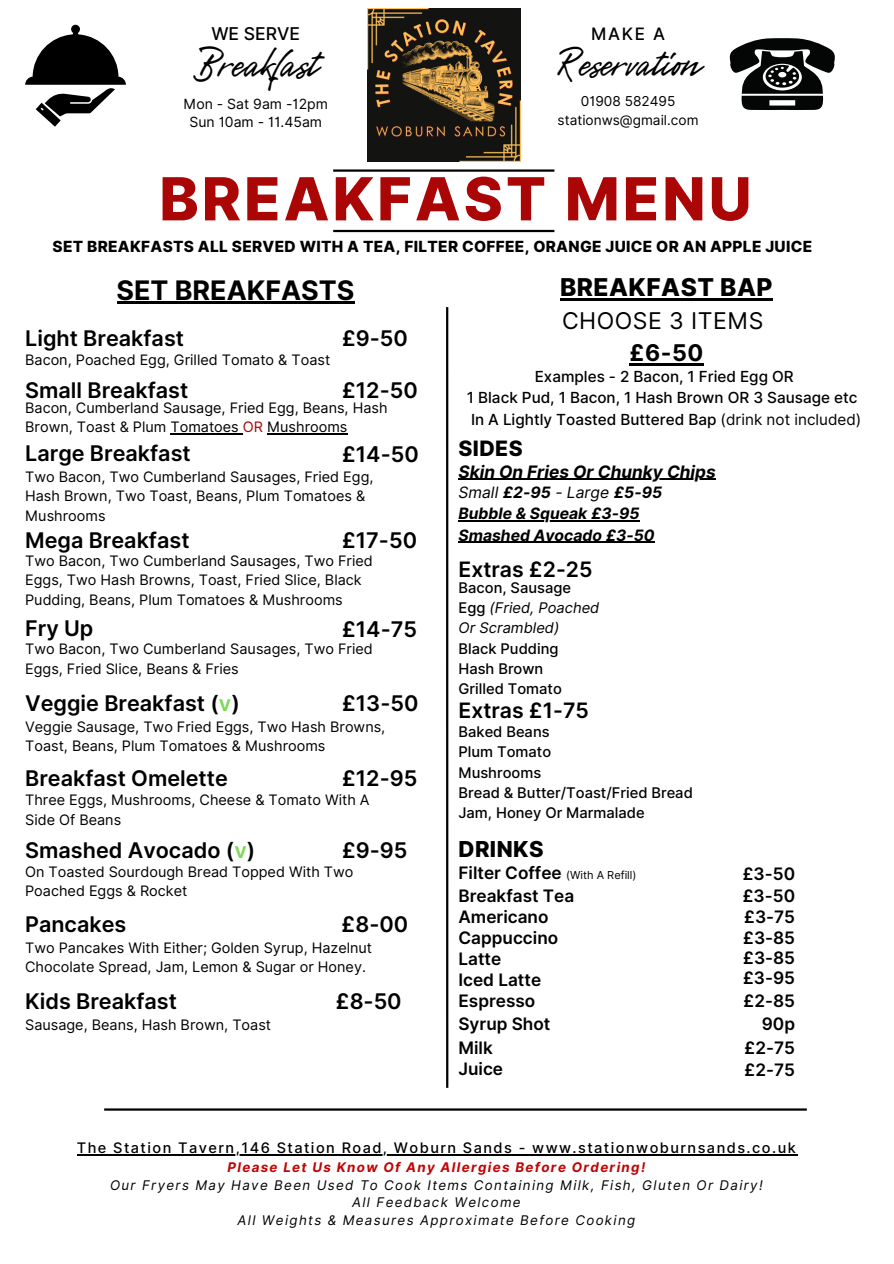
<style>
.page{position:relative;width:894px;height:1264px;background:#fff}
.page>*{position:absolute;margin:0;border:0;box-sizing:border-box;transform-origin:0 0}
.t1{font:800 59.4px "Inter";letter-spacing:.05em;color:#aa0606}
.t2{font:49.2px "Gentlemens Script";color:#000}
.t3{font:47.85px "Gentlemens Script";color:#000}
.t4{font:700 26.85px "Inter";color:#000}
.t5{font:800 24.6px "Inter";letter-spacing:.02em;color:#000}
.t6{font:23.1px/31.5px "Inter";letter-spacing:.02em;color:#000;text-align:center}
.t7{font:800 21.9px "Inter";letter-spacing:.02em;color:#000}
.t8{font:600 21.6px "Inter";color:#000}
.t9{font:600 21.15px "Inter";color:#000}
.t10{font:800 21.15px "Inter";letter-spacing:.02em;color:#000}
.t11{font:500 17.55px "Inter";color:#000}
.t12{font:600 17.1px "Inter";color:#000}
.t13{font:italic 700 17.1px "Inter";color:#000}
.t14{font:500 17.1px "Inter";color:#000}
.t15{font:italic 700 15.6px "Inter";color:#000}
.t16{font:italic 15.6px "Inter";color:#000}
.t17{font:500 15.3px "Inter";color:#000}
.t18{font:800 15.3px "Inter";letter-spacing:.02em;color:#000}
.t19{font:500 14.7px "Inter";color:#000}
.t20{font:italic 14.7px "Inter";color:#000}
.t21{font:500 14.55px "Inter";letter-spacing:.1em;color:#000}
.t22{font:14.4px/19.2px "Inter";color:#000}
.t23{font:14.1px "Inter";color:#000}
.t24{font:13.65px "Inter";color:#000}
.t25{font:italic 13.35px "Inter";letter-spacing:.1em;color:#000}
.t26{font:italic 700 13.35px "Inter";letter-spacing:.1em;color:#c10303}
.t27{font:10.95px "Inter";color:#000}
.s1{color:#aa0606}
.s2{color:#7ed957}
.s3{font-weight:700}
.s4{font-weight:400}
.s5{font-weight:500;font-style:normal}
</style>
<div class="page">
<hr style="left:333px;top:169px;width:221px;height:3px;background:#000">
<hr style="left:333px;top:230px;width:221px;height:2px;background:#000">
<hr style="left:104px;top:1108px;width:702px;height:2px;background:#000">
<hr style="left:446px;top:307px;width:2px;height:780px;background:#000">
<img style="left:367px;top:8px;width:153px;height:153px">
<svg style="left:729px;top:38px;width:106px;height:72px"></svg>
<hr style="left:77px;top:1153px;width:720px;height:2px;background:#000">
<svg style="left:25px;top:25px;width:101px;height:102px"></svg>
<hr style="left:560px;top:299px;width:212px;height:2px;background:#000">
<hr style="left:629px;top:363px;width:74px;height:2px;background:#000">
<hr style="left:116px;top:302px;width:238px;height:2px;background:#000">
<hr style="left:170px;top:433px;width:73px;height:1px;background:#000">
<hr style="left:267px;top:433px;width:80px;height:1px;background:#000">
<hr style="left:458px;top:478px;width:257px;height:2px;background:#000">
<hr style="left:458px;top:520px;width:181px;height:1px;background:#000">
<hr style="left:458px;top:541px;width:196px;height:2px;background:#000">
<p class="t11" style="left:211px;top:23px;width:90px">WE SERVE</p>
<p class="t14" style="left:591px;top:23px;width:75px">MAKE A</p>
<h6 class="t2" style="left:193px;top:33px;width:126px">Breakfast</h6>
<p class="t3" style="left:555px;top:33px;width:147px">Reservation</p>
<h6 class="t23" style="left:183px;top:95px;width:146px">Mon - Sat 9am -12pm</h6>
<h6 class="t23" style="left:189px;top:114px;width:134px">Sun 10am - 11.45am</h6>
<h6 class="t24" style="left:580px;top:93px;width:96px">01908 582495</h6>
<h6 class="t24" style="left:557px;top:111px;width:142px">stationws@gmail.com</h6>
<p class="t1" style="left:159px;top:163px;width:593px">BREAKFAST MENU</p>
<p class="t18" style="left:53px;top:237px;width:761px">SET BREAKFASTS ALL SERVED WITH A TEA, FILTER COFFEE, ORANGE JUICE OR AN APPLE JUICE</p>
<p class="t4" style="left:116px;top:274px;width:239px">SET BREAKFASTS</p>
<p class="t8" style="left:25px;top:325px;width:160px">Light Breakfast</p>
<h6 class="t8" style="left:341px;top:324px;width:68px">£9-50</h6>
<p class="t22" style="left:25px;top:350px;width:306px">Bacon, Poached Egg, Grilled Tomato &amp; Toast</p>
<p class="t8" style="left:25px;top:376px;width:165px">Small Breakfast</p>
<p class="t8" style="left:341px;top:376px;width:77px">£12-50</p>
<p class="t22" style="left:25px;top:398px;width:364px">Bacon, Cumberland Sausage, Fried Egg, Beans, Hash<br>Brown, Toast &amp; Plum Tomatoes <span class="s1">OR</span> Mushrooms</p>
<p class="t8" style="left:25px;top:440px;width:167px">Large Breakfast</p>
<p class="t8" style="left:341px;top:441px;width:78px">£14-50</p>
<h6 class="t22" style="left:25px;top:467px;width:350px">Two Bacon, Two Cumberland Sausages, Fried Egg,<br>Hash Brown, Two Toast, Beans, Plum Tomatoes &amp;<br>Mushrooms</h6>
<p class="t8" style="left:25px;top:526px;width:166px">Mega Breakfast</p>
<p class="t8" style="left:341px;top:526px;width:77px">£17-50</p>
<p class="t22" style="left:25px;top:551px;width:349px">Two Bacon, Two Cumberland Sausages, Two Fried<br>Eggs, Two Hash Browns, Toast, Fried Slice, Black<br>Pudding, Beans, Plum Tomatoes &amp; Mushrooms</p>
<p class="t8" style="left:25px;top:615px;width:70px">Fry Up</p>
<p class="t8" style="left:341px;top:616px;width:77px">£14-75</p>
<h5 class="t22" style="left:25px;top:639px;width:349px">Two Bacon, Two Cumberland Sausages, Two Fried<br>Eggs, Fried Slice, Beans &amp; Fries</h5>
<p class="t8" style="left:25px;top:690px;width:216px">Veggie Breakfast (<span class="s2">v</span>)</p>
<p class="t8" style="left:341px;top:690px;width:78px">£13-50</p>
<p class="t22" style="left:25px;top:717px;width:361px">Veggie Sausage, Two Fried Eggs, Two Hash Browns,<br>Toast, Beans, Plum Tomatoes &amp; Mushrooms</p>
<p class="t8" style="left:25px;top:765px;width:204px">Breakfast Omelette</p>
<p class="t8" style="left:341px;top:765px;width:77px">£12-95</p>
<p class="t22" style="left:25px;top:790px;width:346px">Three Eggs, Mushrooms, Cheese &amp; Tomato With A<br>Side Of Beans</p>
<p class="t8" style="left:25px;top:837px;width:231px">Smashed Avocado (<span class="s2">v</span>)</p>
<p class="t8" style="left:341px;top:837px;width:67px">£9-95</p>
<p class="t22" style="left:25px;top:862px;width:330px">On Toasted Sourdough Bread Topped With Two<br>Poached Eggs &amp; Rocket</p>
<p class="t8" style="left:341px;top:911px;width:68px">£8-00</p>
<p class="t8" style="left:25px;top:911px;width:103px">Pancakes</p>
<p class="t22" style="left:25px;top:937px;width:348px">Two Pancakes With Either; Golden Syrup, Hazelnut<br>Chocolate Spread, Jam, Lemon &amp; Sugar or Honey.</p>
<p class="t8" style="left:25px;top:987px;width:153px">Kids Breakfast</p>
<p class="t8" style="left:335px;top:987px;width:68px">£8-50</p>
<p class="t22" style="left:25px;top:1014px;width:247px">Sausage, Beans, Hash Brown, Toast</p>
<h6 class="t5" style="left:560px;top:273px;width:214px">BREAKFAST BAP</h6>
<h6 class="t6" style="left:562px;top:305px;width:203px">CHOOSE 3 ITEMS <span class="s3">£6-50</span></h6>
<h6 class="t17" style="left:534px;top:367px;width:260px">Examples - 2 Bacon, 1 Fried Egg OR</h6>
<p class="t17" style="left:467px;top:388px;width:392px">1 Black Pud, 1 Bacon, 1 Hash Brown OR 3 Sausage etc</p>
<h6 class="t17" style="left:471px;top:410px;width:392px">In A Lightly Toasted Buttered Bap <span class="s4">(drink not included)</span></h6>
<p class="t10" style="left:458px;top:435px;width:66px">SIDES</p>
<p class="t13" style="left:458px;top:461px;width:259px">Skin On Fries Or Chunky Chips</p>
<p class="t16" style="left:458px;top:483px;width:205px">Small <span class="s3">£2-95</span> - Large <span class="s3">£5-95</span></p>
<p class="t15" style="left:458px;top:504px;width:183px">Bubble &amp; Squeak £3-95</p>
<p class="t15" style="left:458px;top:525px;width:198px">Smashed Avocado £3-50</p>
<h2 class="t9" style="left:458px;top:556px;width:135px">Extras £2-25</h2>
<p class="t19" style="left:458px;top:578px;width:114px">Bacon, Sausage</p>
<p class="t20" style="left:458px;top:599px;width:142px"><span class="s5">Egg</span> (Fried, Poached</p>
<p class="t20" style="left:458px;top:619px;width:102px">Or Scrambled)</p>
<p class="t19" style="left:458px;top:639px;width:101px">Black Pudding</p>
<h2 class="t19" style="left:458px;top:659px;width:86px">Hash Brown</h2>
<p class="t19" style="left:458px;top:680px;width:105px">Grilled Tomato</p>
<p class="t9" style="left:458px;top:697px;width:132px">Extras £1-75</p>
<p class="t19" style="left:458px;top:722px;width:93px">Baked Beans</p>
<h1 class="t19" style="left:458px;top:743px;width:94px">Plum Tomato</h1>
<p class="t19" style="left:458px;top:763px;width:84px">Mushrooms</p>
<p class="t19" style="left:458px;top:783px;width:236px">Bread &amp; Butter/Toast/Fried Bread</p>
<p class="t19" style="left:458px;top:804px;width:188px">Jam, Honey Or Marmalade</p>
<h6 class="t7" style="left:458px;top:835px;width:86px">DRINKS</h6>
<p class="t12" style="left:458px;top:862px;width:105px">Filter Coffee</p>
<h6 class="t12" style="left:458px;top:885px;width:117px">Breakfast Tea</h6>
<p class="t27" style="left:566px;top:869px;width:72px">(With A Refill)</p>
<h6 class="t12" style="left:458px;top:906px;width:91px">Americano</h6>
<p class="t12" style="left:458px;top:927px;width:101px">Cappuccino</p>
<h6 class="t12" style="left:458px;top:948px;width:44px">Latte</h6>
<h6 class="t12" style="left:742px;top:863px;width:54px">£3-50</h6>
<p class="t12" style="left:742px;top:885px;width:54px">£3-50</p>
<h6 class="t12" style="left:743px;top:906px;width:53px">£3-75</h6>
<p class="t12" style="left:742px;top:927px;width:54px">£3-85</p>
<p class="t12" style="left:742px;top:947px;width:54px">£3-85</p>
<h6 class="t12" style="left:458px;top:969px;width:84px">Iced Latte</h6>
<p class="t12" style="left:742px;top:967px;width:54px">£3-95</p>
<h6 class="t12" style="left:458px;top:990px;width:78px">Espresso</h6>
<h6 class="t12" style="left:743px;top:990px;width:53px">£2-85</h6>
<h4 class="t12" style="left:458px;top:1013px;width:93px">Syrup Shot</h4>
<p class="t12" style="left:458px;top:1037px;width:36px">Milk</p>
<p class="t12" style="left:458px;top:1058px;width:46px">Juice</p>
<p class="t12" style="left:761px;top:1013px;width:35px">90p</p>
<h5 class="t12" style="left:744px;top:1037px;width:52px">£2-75</h5>
<p class="t12" style="left:744px;top:1059px;width:52px">£2-75</p>
<h3 class="t21" style="left:77px;top:1138px;width:720px">The Station Tavern,146 Station Road, Woburn Sands - www.stationwoburnsands.co.uk</h3>
<h6 class="t26" style="left:227px;top:1158px;width:419px">Please Let Us Know Of Any Allergies Before Ordering!</h6>
<h6 class="t25" style="left:110px;top:1176px;width:654px">Our Fryers May Have Been Used To Cook Items Containing Milk, Fish, Gluten Or Dairy!</h6>
<p class="t25" style="left:352px;top:1194px;width:170px">All Feedback Welcome</p>
<h6 class="t25" style="left:237px;top:1212px;width:399px">All Weights &amp; Measures Approximate Before Cooking</h6>
</div>
